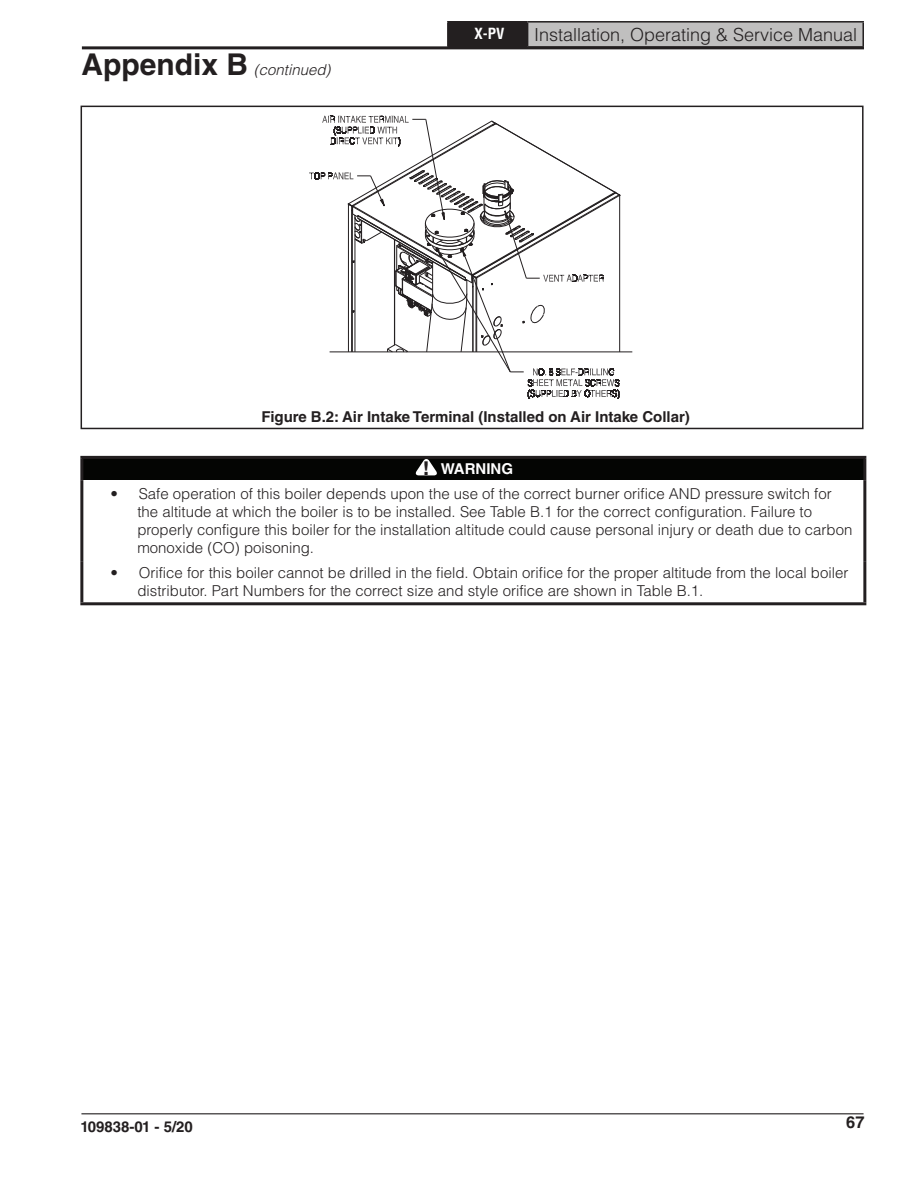
<style>
.page{position:relative;width:918px;height:1188px;background:#fff}
.page>*{position:absolute;margin:0;border:0;box-sizing:border-box;transform-origin:0 0}
.t1{font:900 condensed 18.15px "Helvetica LT Std";color:#231f20}
.t2{font:300 18px "Helvetica LT Std";color:#231f20}
.t3{font:700 16.5px "Helvetica LT Std";color:#231f20}
.t4{font:300 15px/18px "Helvetica LT Std";color:#231f20}
.t5{font:700 15px "Helvetica LT Std";color:#231f20}
.t6{font:italic 300 15px "Helvetica LT Std";color:#231f20}
.t7{font:700 15px "Helvetica LT Std";color:#fff}
.t8{font:700 condensed 15px "Helvetica LT Std";color:#fff}
.s1{font-weight:700;font-style:normal;font-size:30px}
</style>
<div class="page">
<hr style="left:81px;top:1113px;width:783px;height:1px;background:#231f20">
<div style="left:448px;top:22px;width:80px;height:25px;background:#231f20"></div>
<div style="left:528px;top:22px;width:335px;height:25px;background:#c0bfbf"></div>
<hr style="left:447px;top:21px;width:81px;height:2px;background:#231f20">
<hr style="left:447px;top:23px;width:2px;height:23px;background:#231f20">
<hr style="left:528px;top:21px;width:336px;height:2px;background:#231f20">
<hr style="left:862px;top:23px;width:2px;height:23px;background:#231f20">
<hr style="left:82px;top:46px;width:782px;height:3px;background:#231f20">
<hr style="left:330px;top:352px;width:302px;height:1px;background:#231f20">
<svg style="left:321px;top:116px;width:300px;height:282px"></svg>
<div style="left:81px;top:106px;width:783px;height:323px;border:2px solid #231f20"></div>
<div style="left:82px;top:457px;width:783px;height:23px;background:#040503"></div>
<hr style="left:80px;top:456px;width:786px;height:3px;background:#231f20">
<hr style="left:80px;top:459px;width:3px;height:21px;background:#231f20">
<hr style="left:863px;top:459px;width:3px;height:21px;background:#231f20">
<hr style="left:80px;top:480px;width:3px;height:81px;background:#231f20">
<hr style="left:863px;top:480px;width:3px;height:81px;background:#231f20">
<hr style="left:80px;top:561px;width:3px;height:41px;background:#231f20">
<hr style="left:863px;top:561px;width:3px;height:41px;background:#231f20">
<hr style="left:80px;top:602px;width:786px;height:3px;background:#231f20">
<svg style="left:415px;top:459px;width:22px;height:16px"></svg>
<p class="t6" style="left:81px;top:61px;width:251px"><span class="s1">Appendix B</span> (continued)</p>
<p class="t8" style="left:475px;top:24px;width:32px">X-PV</p>
<p class="t2" style="left:534px;top:23px;width:325px">Installation, Operating &amp; Service Manual</p>
<p class="t5" style="left:262px;top:407px;width:430px">Figure B.2: Air Intake Terminal (Installed on Air Intake Collar)</p>
<p class="t7" style="left:441px;top:460px;width:74px">WARNING</p>
<p class="t4" style="left:137px;top:485px;width:717px;text-indent:-27px">• Safe operation of this boiler depends upon the use of the correct burner orifice AND pressure switch for the altitude at which the boiler is to be installed. See Table B.1 for the correct configuration. Failure to properly configure this boiler for the installation altitude could cause personal injury or death due to carbon monoxide (CO) poisoning.</p>
<p class="t4" style="left:137px;top:564px;width:713px;text-indent:-27px">• Orifice for this boiler cannot be drilled in the field. Obtain orifice for the proper altitude from the local boiler distributor. Part Numbers for the correct size and style orifice are shown in Table B.1.</p>
<p class="t1" style="left:423px;top:457px;width:8px">!</p>
<p class="t5" style="left:80px;top:1118px;width:114px">109838-01 - 5/20</p>
<p class="t3" style="left:846px;top:1112px;width:20px">67</p>
</div>
